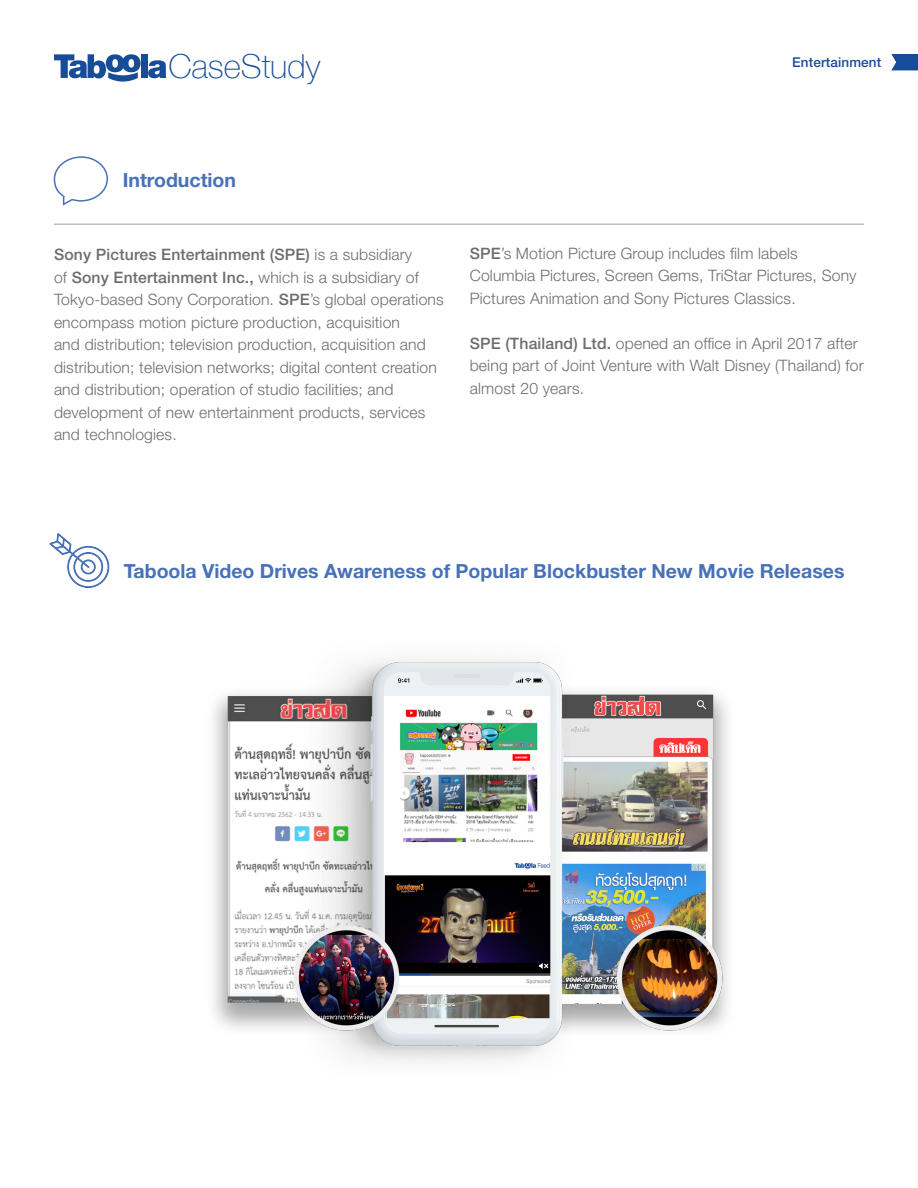
<style>
.page{position:relative;width:918px;height:1188px;background:#fff}
.page>*{position:absolute;margin:0;border:0;box-sizing:border-box;transform-origin:0 0}
.t1{font:100 33px "Helvetica Neue";color:#174c99}
.tite_1{font:700 19.5px "Helvetica Neue LT Std";color:#4871b8}
.body_text{font:300 15.75px/22.5px "Helvetica Neue LT Std";letter-spacing:.01em;color:#6c6d70}
.t2{font:500 13.5px "Helvetica Neue LT Std";letter-spacing:.01em;color:#174c99}
.s1{font-weight:500}
</style>
<div class="page">
<div style="left:141px;top:54px;width:7px;height:24px;background:#174c99"></div>
<svg style="left:148px;top:60px;width:18px;height:18px"></svg>
<svg style="left:54px;top:54px;width:87px;height:28px"></svg>
<svg style="left:891px;top:54px;width:27px;height:16px"></svg>
<svg style="left:53px;top:156px;width:55px;height:50px"></svg>
<hr style="left:54px;top:224px;width:810px;height:1px;background:#bfbebe">
<svg style="left:49px;top:533px;width:61px;height:55px"></svg>
<img style="left:213px;top:660px;width:515px;height:402px">
<h1 class="t1" style="left:168px;top:41px;width:153px">CaseStudy</h1>
<p class="t2" style="left:792px;top:54px;width:91px">Entertainment</p>
<p class="tite_1" style="left:123px;top:168px;width:115px">Introduction</p>
<p class="body_text" style="left:54px;top:243px;width:391px"><span class="s1">Sony Pictures Entertainment (SPE)</span> is a subsidiary<br>of <span class="s1">Sony Entertainment Inc.,</span> which is a subsidiary of Tokyo-based Sony Corporation. <span class="s1">SPE</span>’s global operations encompass motion picture production, acquisition<br>and distribution; television production, acquisition and distribution; television networks; digital content creation and distribution; operation of studio facilities; and development of new entertainment products, services and technologies.</p>
<p class="body_text" style="left:470px;top:242px;width:388px"><span class="s1">SPE</span>’s Motion Picture Group includes film labels<br>Columbia Pictures, Screen Gems, TriStar Pictures, Sony<br>Pictures Animation and Sony Pictures Classics.</p>
<p class="body_text" style="left:470px;top:332px;width:395px"><span class="s1">SPE (Thailand) Ltd.</span> opened an office in April 2017 after being part of Joint Venture with Walt Disney (Thailand) for almost 20 years.</p>
<p class="tite_1" style="left:124px;top:559px;width:722px">Taboola Video Drives Awareness of Popular Blockbuster New Movie Releases</p>
</div>
